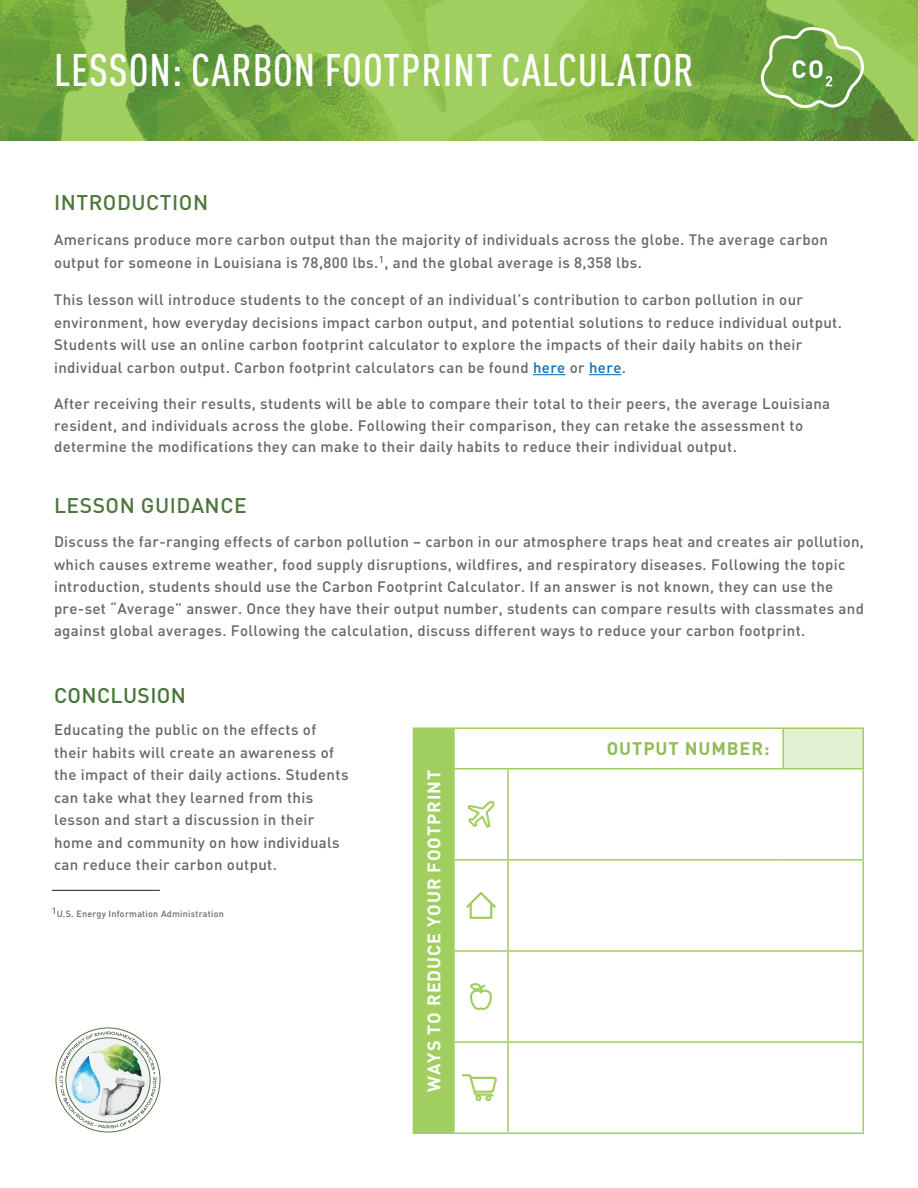
<style>
.page{position:relative;width:918px;height:1188px;background:#fff}
.page>*{position:absolute;margin:0;border:0;box-sizing:border-box;transform-origin:0 0}
.t1{font:500 condensed 45px "DIN Pro";letter-spacing:.02em;color:#fff}
.t2{font:500 21px "DIN";letter-spacing:.025em;color:#4e763d}
.t3{font:500 21px "DIN";letter-spacing:.02em;color:#46753a}
.t4{font:700 18px "DIN";letter-spacing:.05em;color:#fff}
.t5{font:700 18px "DIN";letter-spacing:.05em;color:#92bc56}
.body{font:500 15px/22.5px "DIN";letter-spacing:.025em;color:#63656a}
.footnote{font:500 9px "DIN";letter-spacing:.025em;color:#63656a}
.s1{color:#0770ba}
</style>
<div class="page">
<hr style="left:52px;top:890px;width:108px;height:1px;background:#231f20">
<img style="left:0;top:0;width:918px;height:140px">
<svg style="left:56px;top:1028px;width:104px;height:104px"></svg>
<svg style="left:759px;top:25px;width:107px;height:89px;background:#7bab57"></svg>
<div style="left:413px;top:728px;width:41px;height:405px;background:#a1cf5f"></div>
<div style="left:783px;top:728px;width:80px;height:41px;background:#e4f0d3"></div>
<hr style="left:413px;top:1132px;width:41px;height:2px;background:#a1cf5f">
<hr style="left:454px;top:728px;width:54px;height:1px;background:#a1cf5f">
<hr style="left:453px;top:729px;width:2px;height:39px;background:#a1cf5f">
<hr style="left:508px;top:728px;width:275px;height:1px;background:#a1cf5f">
<hr style="left:783px;top:728px;width:81px;height:1px;background:#a1cf5f">
<hr style="left:782px;top:729px;width:2px;height:39px;background:#a1cf5f">
<hr style="left:862px;top:729px;width:2px;height:39px;background:#a1cf5f">
<hr style="left:453px;top:768px;width:55px;height:2px;background:#a1cf5f">
<hr style="left:453px;top:770px;width:2px;height:89px;background:#a1cf5f">
<hr style="left:508px;top:768px;width:275px;height:2px;background:#a1cf5f">
<hr style="left:507px;top:770px;width:2px;height:89px;background:#a1cf5f">
<hr style="left:783px;top:768px;width:81px;height:2px;background:#a1cf5f">
<hr style="left:862px;top:770px;width:2px;height:89px;background:#a1cf5f">
<hr style="left:453px;top:859px;width:55px;height:2px;background:#a1cf5f">
<hr style="left:453px;top:861px;width:2px;height:89px;background:#a1cf5f">
<hr style="left:508px;top:859px;width:275px;height:2px;background:#a1cf5f">
<hr style="left:507px;top:861px;width:2px;height:89px;background:#a1cf5f">
<hr style="left:783px;top:859px;width:81px;height:2px;background:#a1cf5f">
<hr style="left:862px;top:861px;width:2px;height:89px;background:#a1cf5f">
<hr style="left:453px;top:950px;width:55px;height:2px;background:#a1cf5f">
<hr style="left:453px;top:952px;width:2px;height:89px;background:#a1cf5f">
<hr style="left:508px;top:950px;width:275px;height:2px;background:#a1cf5f">
<hr style="left:507px;top:952px;width:2px;height:89px;background:#a1cf5f">
<hr style="left:783px;top:950px;width:81px;height:2px;background:#a1cf5f">
<hr style="left:862px;top:952px;width:2px;height:89px;background:#a1cf5f">
<hr style="left:453px;top:1041px;width:55px;height:2px;background:#a1cf5f">
<hr style="left:453px;top:1043px;width:2px;height:89px;background:#a1cf5f">
<hr style="left:508px;top:1041px;width:275px;height:2px;background:#a1cf5f">
<hr style="left:507px;top:1043px;width:2px;height:89px;background:#a1cf5f">
<hr style="left:783px;top:1041px;width:81px;height:2px;background:#a1cf5f">
<hr style="left:862px;top:1043px;width:2px;height:89px;background:#a1cf5f">
<hr style="left:454px;top:1132px;width:54px;height:2px;background:#a1cf5f">
<hr style="left:508px;top:1132px;width:275px;height:2px;background:#a1cf5f">
<hr style="left:783px;top:1132px;width:81px;height:2px;background:#a1cf5f">
<svg style="left:467px;top:801px;width:27px;height:27px"></svg>
<svg style="left:466px;top:892px;width:30px;height:27px"></svg>
<svg style="left:470px;top:983px;width:22px;height:27px"></svg>
<svg style="left:462px;top:1074px;width:35px;height:27px"></svg>
<hr style="left:533px;top:374px;width:32px;height:1px;background:#0770ba">
<hr style="left:589px;top:374px;width:33px;height:1px;background:#0770ba">
<p class="t1" style="left:54px;top:37px;width:641px">LESSON: CARBON FOOTPRINT CALCULATOR</p>
<p class="t2" style="left:54px;top:189px;width:156px">INTRODUCTION</p>
<p class="body" style="left:54px;top:228px;width:775px">Americans produce more carbon output than the majority of individuals across the globe. The average carbon output for someone in Louisiana is 78,800 lbs.<sup>1</sup>, and the global average is 8,358 lbs.</p>
<p class="body" style="left:54px;top:288px;width:789px">This lesson will introduce students to the concept of an individual’s contribution to carbon pollution in our environment, how everyday decisions impact carbon output, and potential solutions to reduce individual output.<br>Students will use an online carbon footprint calculator to explore the impacts of their daily habits on their individual carbon output. Carbon footprint calculators can be found <span class="s1">here</span> or <span class="s1">here</span>.</p>
<p class="body" style="left:54px;top:393px;width:778px;line-height:21.3px">After receiving their results, students will be able to compare their total to their peers, the average Louisiana resident, and individuals across the globe. Following their comparison, they can retake the assessment to determine the modifications they can make to their daily habits to reduce their individual output.</p>
<p class="t2" style="left:54px;top:492px;width:194px">LESSON GUIDANCE</p>
<p class="body" style="left:54px;top:530px;width:812px">Discuss the far-ranging effects of carbon pollution – carbon in our atmosphere traps heat and creates air pollution, which causes extreme weather, food supply disruptions, wildfires, and respiratory diseases. Following the topic introduction, students should use the Carbon Footprint Calculator. If an answer is not known, they can use the pre-set “Average” answer. Once they have their output number, students can compare results with classmates and against global averages. Following the calculation, discuss different ways to reduce your carbon footprint.</p>
<p class="t3" style="left:54px;top:682px;width:133px">CONCLUSION</p>
<p class="body" style="left:54px;top:718px;width:296px">Educating the public on the effects of their habits will create an awareness of the impact of their daily actions. Students can take what they learned from this lesson and start a discussion in their home and community on how individuals can reduce their carbon output.</p>
<p class="footnote" style="left:52px;top:908px;width:174px">1U.S. Energy Information Administration</p>
<p class="t4" style="left:422px;top:1092px;width:324px;rotate:-90deg">WAYS TO REDUCE YOUR FOOTPRINT</p>
<p class="t5" style="left:607px;top:737px;width:164px">OUTPUT NUMBER:</p>
</div>
